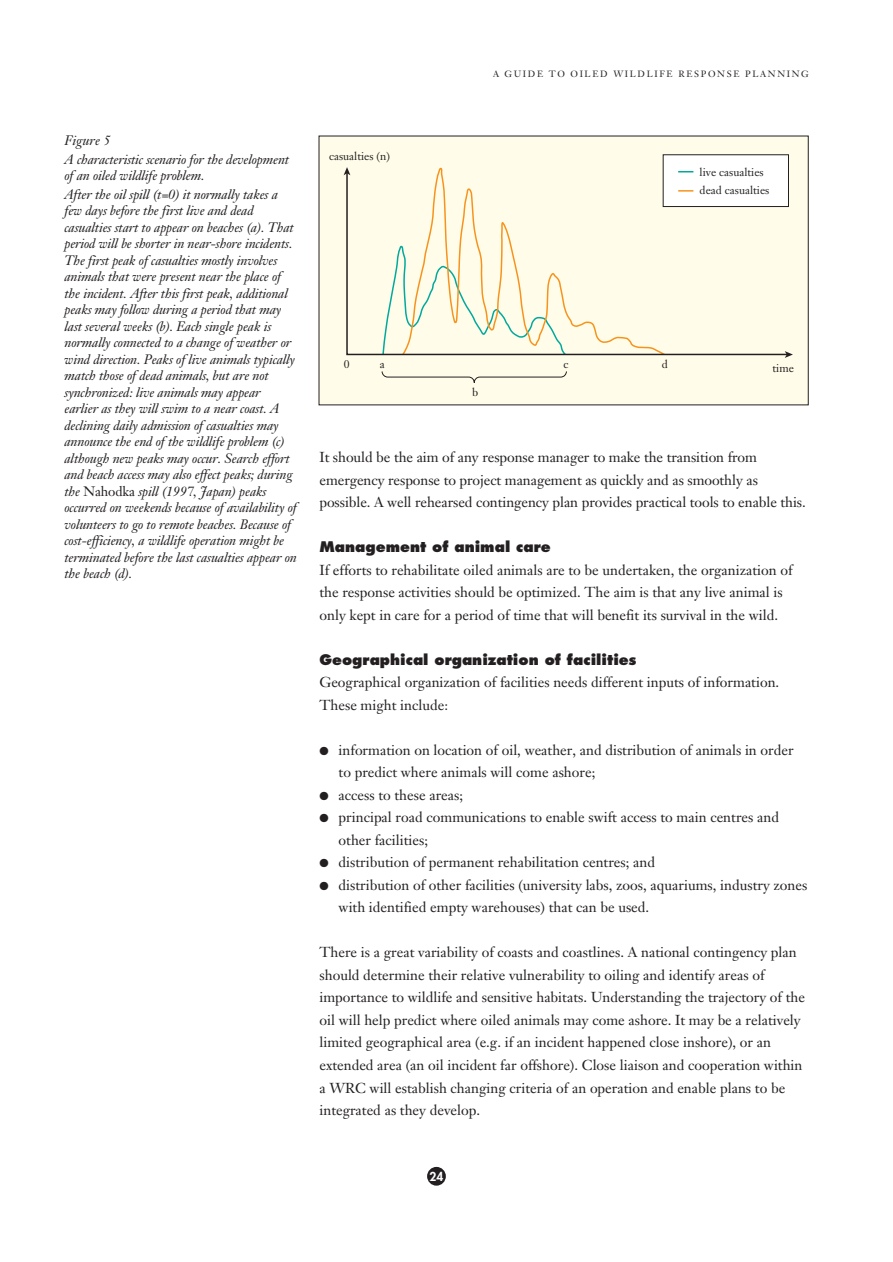
<style>
.page{position:relative;width:893px;height:1262px;background:#fff}
.page>*{position:absolute;margin:0;border:0;box-sizing:border-box;transform-origin:0 0}
.t1{font:14.25px/22.5px "Janson Text";color:#231f20}
.t2{font:800 14.25px "Futura";color:#231f20}
.t3{font:italic 13.5px/16.5px "Janson Text";letter-spacing:-.01em;color:#231f20}
.t4{font:800 12px "Futura";color:#fff}
.t5{font:11.25px/18px "Janson Text";color:#231f20}
.t6{font:9px "Janson Text";letter-spacing:.18em;color:#231f20}
.s1{font-style:normal}
</style>
<div class="page">
<div style="left:427px;top:1166px;width:19px;height:19px;background:#231f20;border-radius:50%"></div>
<svg style="left:318px;top:135px;width:491px;height:270px"></svg>
<p class="t6" style="left:493px;top:70px;width:317px">A GUIDE TO OILED WILDLIFE RESPONSE PLANNING</p>
<p class="t3" style="left:64px;top:133px;width:226px;line-height:18.6px">Figure 5<br>A characteristic scenario for the development</p>
<p class="t3" style="left:64px;top:168px;width:215px;line-height:18.6px">of an oiled wildlife problem.<br>After the oil spill (t=0) it normally takes a</p>
<p class="t3" style="left:64px;top:204px;width:234px">few days before the first live and dead casualties start to appear on beaches (a). That period will be shorter in near-shore incidents.<br>The first peak of casualties mostly involves animals that were present near the place of the incident. After this first peak, additional peaks may follow during a period that may last several weeks (b). Each single peak is normally connected to a change of weather or wind direction. Peaks of live animals typically match those of dead animals, but are not synchronized: live animals may appear earlier as they will swim to a near coast. A declining daily admission of casualties may announce the end of the wildlife problem (c) although new peaks may occur. Search effort and beach access may also effect peaks; during the <span class="s1">Nahodka</span> spill (1997, Japan) peaks occurred on weekends because of availability of volunteers to go to remote beaches. Because of cost-efficiency, a wildlife operation might be terminated before the last casualties appear on the beach (d).</p>
<p class="t5" style="left:329px;top:148px;width:62px">casualties (n)</p>
<p class="t5" style="left:344px;top:356px;width:7px">0</p>
<p class="t5" style="left:380px;top:356px;width:6px">a</p>
<p class="t5" style="left:563px;top:356px;width:6px">c</p>
<p class="t5" style="left:472px;top:384px;width:8px">b</p>
<p class="t5" style="left:699px;top:164px;width:71px">live casualties dead casualties</p>
<p class="t5" style="left:661px;top:356px;width:8px">d</p>
<p class="t5" style="left:772px;top:360px;width:23px">time</p>
<p class="t1" style="left:319px;top:447px;width:488px">It should be the aim of any response manager to make the transition from emergency response to project management as quickly and as smoothly as possible. A well rehearsed contingency plan provides practical tools to enable this.</p>
<p class="t2" style="left:319px;top:541px;width:233px">Management of animal care</p>
<p class="t1" style="left:319px;top:560px;width:474px">If efforts to rehabilitate oiled animals are to be undertaken, the organization of the response activities should be optimized. The aim is that any live animal is only kept in care for a period of time that will benefit its survival in the wild.</p>
<p class="t2" style="left:319px;top:653px;width:318px">Geographical organization of facilities</p>
<p class="t1" style="left:319px;top:672px;width:461px">Geographical organization of facilities needs different inputs of information.<br>These might include:</p>
<p class="t1" style="left:338px;top:740px;width:456px;text-indent:-19px">● information on location of oil, weather, and distribution of animals in order to predict where animals will come ashore;</p>
<p class="t1" style="left:319px;top:785px;width:145px">● access to these areas;</p>
<p class="t1" style="left:338px;top:807px;width:442px;text-indent:-19px">● principal road communications to enable swift access to main centres and other facilities;</p>
<p class="t1" style="left:319px;top:852px;width:337px">● distribution of permanent rehabilitation centres; and</p>
<p class="t1" style="left:338px;top:875px;width:470px;text-indent:-19px">● distribution of other facilities (university labs, zoos, aquariums, industry zones with identified empty warehouses) that can be used.</p>
<p class="t1" style="left:319px;top:942px;width:487px">There is a great variability of coasts and coastlines. A national contingency plan should determine their relative vulnerability to oiling and identify areas of importance to wildlife and sensitive habitats. Understanding the trajectory of the oil will help predict where oiled animals may come ashore. It may be a relatively limited geographical area (e.g. if an incident happened close inshore), or an extended area (an oil incident far offshore). Close liaison and cooperation within a WRC will establish changing criteria of an operation and enable plans to be integrated as they develop.</p>
<p class="t4" style="left:429px;top:1170px;width:15px">24</p>
</div>
